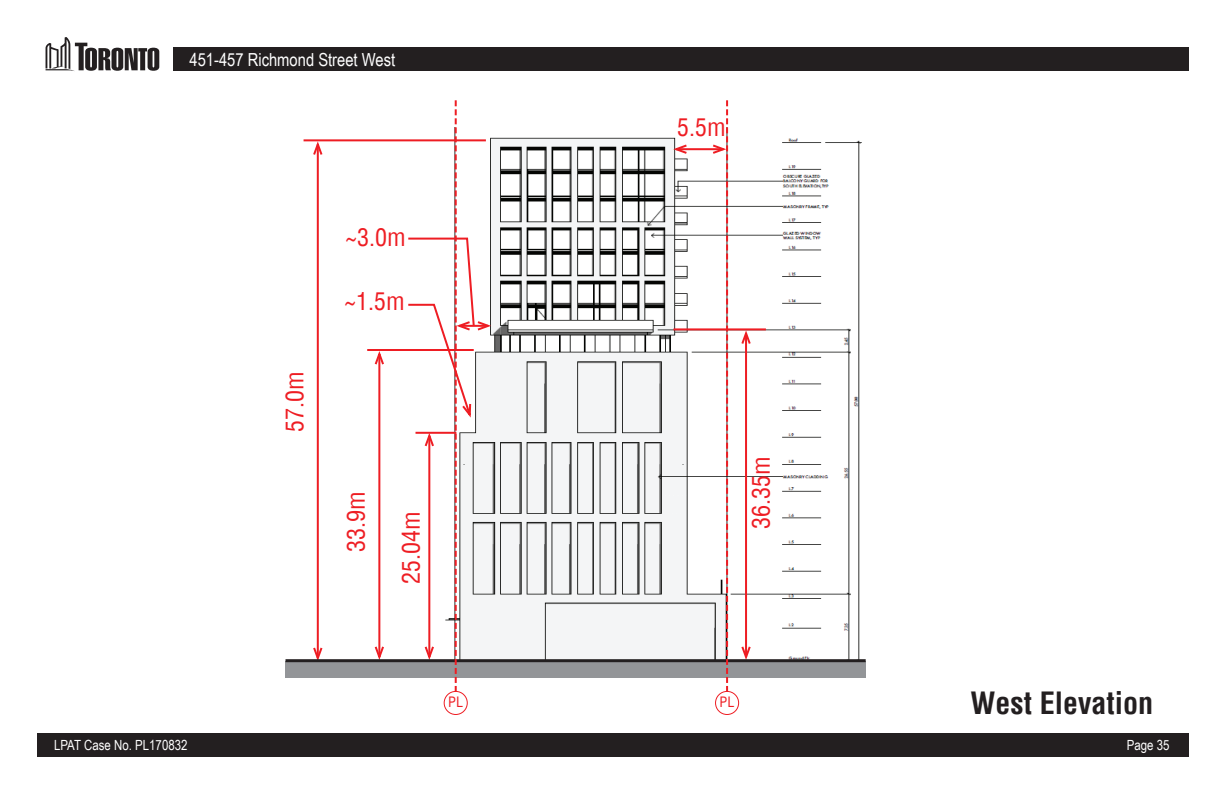
<style>
.page{position:relative;width:1224px;height:792px;background:#fff}
.page>*{position:absolute;margin:0;border:0;box-sizing:border-box;transform-origin:0 0}
.t1{font:700 condensed 30px "Helvetica";color:#231f20}
.t2{font:condensed 24px "Helvetica";color:#ee1d23}
.t3{font:18px "Arial Narrow";color:#fff}
.t4{font:14px "Arial Narrow";color:#fff}
.t5{font:condensed 14px "Helvetica";color:#ee1d23}
</style>
<div class="page">
<div style="left:173px;top:47px;width:1016px;height:24px;background:#231f20"></div>
<svg style="left:46px;top:37px;width:113px;height:34px"></svg>
<div style="left:37px;top:733px;width:1152px;height:24px;background:#231f20"></div>
<img style="left:494px;top:137px;width:368px;height:522px">
<hr style="left:378px;top:354px;width:2px;height:303px;background:#ee1d23">
<svg style="left:374px;top:351px;width:10px;height:16px"></svg>
<svg style="left:374px;top:644px;width:10px;height:15px"></svg>
<hr style="left:317px;top:144px;width:2px;height:514px;background:#ee1d23">
<svg style="left:312px;top:141px;width:12px;height:16px"></svg>
<svg style="left:313px;top:645px;width:10px;height:14px"></svg>
<hr style="left:304px;top:139px;width:182px;height:2px;background:#ee1d23">
<hr style="left:745px;top:333px;width:2px;height:324px;background:#ee1d23">
<svg style="left:740px;top:330px;width:12px;height:16px"></svg>
<svg style="left:740px;top:644px;width:12px;height:15px"></svg>
<hr style="left:673px;top:328px;width:93px;height:2px;background:#ee1d23">
<hr style="left:676px;top:148px;width:47px;height:2px;background:#ee1d23">
<svg style="left:670px;top:143px;width:19px;height:12px"></svg>
<div style="left:286px;top:661px;width:580px;height:17px;background:#939598"></div>
<hr style="left:286px;top:659px;width:580px;height:3px;background:#231f20">
<svg style="left:711px;top:100px;width:18px;height:592px"></svg>
<div style="left:715px;top:691px;width:24px;height:24px;border:1px solid #ee1d23;border-radius:50%"></div>
<svg style="left:406px;top:100px;width:88px;height:592px"></svg>
<div style="left:444px;top:691px;width:24px;height:24px;border:1px solid #ee1d23;border-radius:50%"></div>
<hr style="left:367px;top:349px;width:107px;height:2px;background:#ee1d23">
<p class="t3" style="left:190px;top:46px;width:207px">451-457 Richmond Street West</p>
<p class="t2" style="left:345px;top:222px;width:62px">~3.0m</p>
<p class="t2" style="left:279px;top:432px;width:62px;rotate:-90deg">57.0m</p>
<p class="t2" style="left:344px;top:286px;width:62px">~1.5m</p>
<p class="t2" style="left:340px;top:552px;width:62px;rotate:-90deg">33.9m</p>
<p class="t2" style="left:395px;top:584px;width:74px;rotate:-90deg">25.04m</p>
<p class="t2" style="left:677px;top:112px;width:50px">5.5m</p>
<p class="t2" style="left:745px;top:529px;width:74px;rotate:-90deg">36.35m</p>
<p class="t5" style="left:448px;top:693px;width:16px">PL</p>
<p class="t5" style="left:720px;top:693px;width:16px">PL</p>
<p class="t1" style="left:971px;top:683px;width:184px">West Elevation</p>
<p class="t4" style="left:54px;top:735px;width:135px">LPAT Case No. PL170832</p>
<p class="t4" style="left:1127px;top:735px;width:44px">Page 35</p>
</div>
